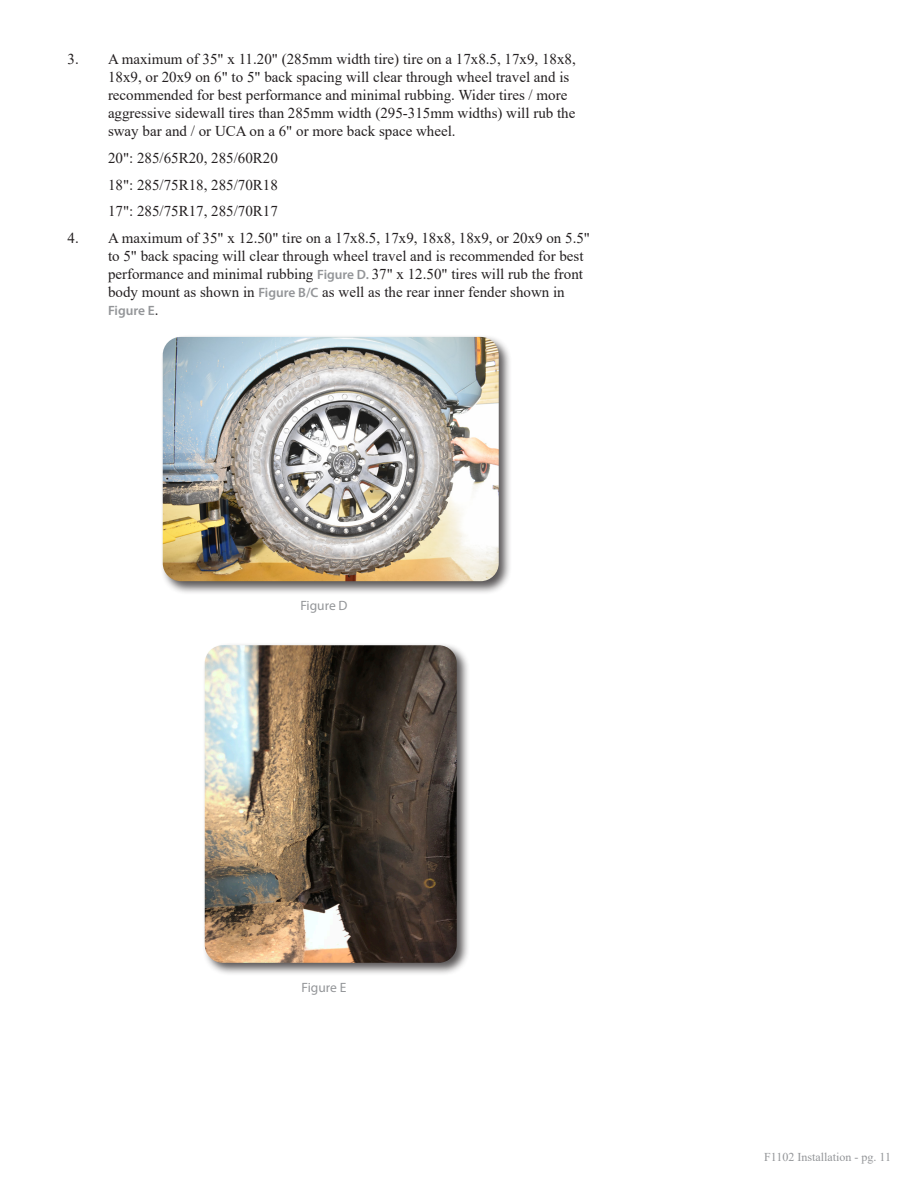
<style>
.page{position:relative;width:918px;height:1188px;background:#fff}
.page>*{position:absolute;margin:0;border:0;box-sizing:border-box;transform-origin:0 0}
.Body_text{font:15px/18px "Times New Roman";color:#231f20}
.t1{font:13.5px "Myriad Pro";color:#939598}
.t2{font:600 13.5px "Myriad Pro";color:#939598}
.t3{font:12px "Times New Roman";color:#939598}
.s1{font-family:"Myriad Pro";font-weight:600;font-size:13.5px;color:#939598}
.s2{font-family:"Times New Roman";font-weight:400;font-size:15px;color:#231f20}
</style>
<div class="page">
<div style="left:160px;top:334px;width:353px;height:261px;background:#231f20;opacity:.75"></div>
<img style="left:163px;top:337px;width:336px;height:244px">
<div style="left:202px;top:642px;width:268px;height:335px;background:#231f20;opacity:.75"></div>
<img style="left:205px;top:645px;width:252px;height:318px">
<p class="Body_text" style="left:108px;top:50px;width:469px;text-indent:-40px">3. A maximum of 35" x 11.20" (285mm width tire) tire on a 17x8.5, 17x9, 18x8, 18x9, or 20x9 on 6" to 5" back spacing will clear through wheel travel and is recommended for best performance and minimal rubbing. Wider tires / more aggressive sidewall tires than 285mm width (295-315mm widths) will rub the sway bar and / or UCA on a 6" or more back space wheel.</p>
<p class="Body_text" style="left:108px;top:149px;width:171px">20": 285/65R20, 285/60R20</p>
<p class="Body_text" style="left:108px;top:175px;width:171px">18": 285/75R18, 285/70R18</p>
<p class="Body_text" style="left:108px;top:202px;width:171px">17": 285/75R17, 285/70R17</p>
<p class="Body_text" style="left:108px;top:228px;width:484px;text-indent:-40px">4. A maximum of 35" x 12.50" tire on a 17x8.5, 17x9, 18x8, 18x9, or 20x9 on 5.5" to 5" back spacing will clear through wheel travel and is recommended for best performance and minimal rubbing <span class="s1">Figure D.</span> 37" x 12.50" tires will rub the front body mount as shown in <span class="s1">Figure B/C</span> as well as the rear inner fender shown in</p>
<p class="t2" style="left:108px;top:302px;width:52px">Figure E<span class="s2">.</span></p>
<p class="t1" style="left:300px;top:597px;width:49px">Figure D</p>
<p class="t1" style="left:302px;top:979px;width:46px">Figure E</p>
<p class="t3" style="left:764px;top:1149px;width:128px">F1102 Installation - pg. 11</p>
</div>
